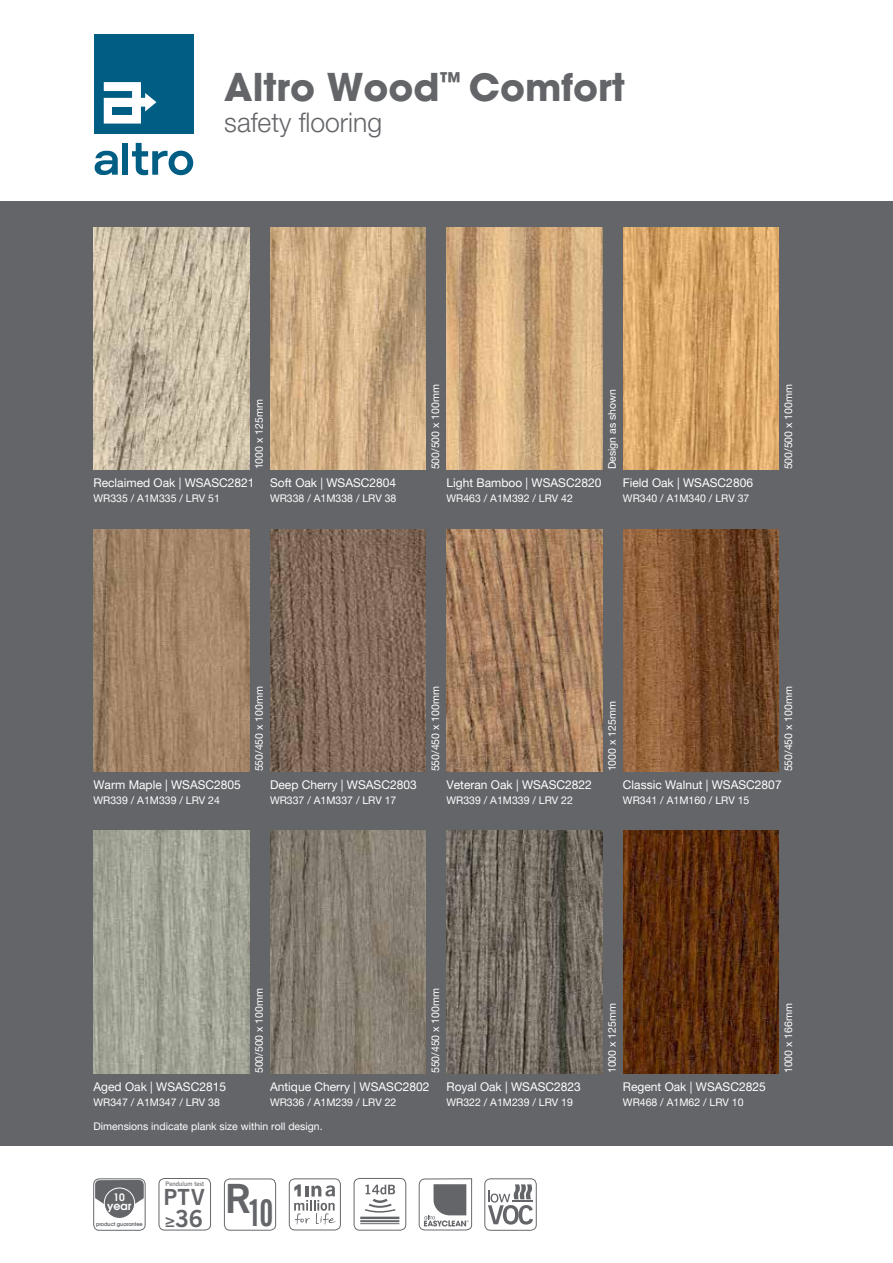
<style>
.page{position:relative;width:893px;height:1263px;background:#fff}
.page>*{position:absolute;margin:0;border:0;box-sizing:border-box;transform-origin:0 0}
.t1{font:700 37.5px "Avant Garde";color:#636569}
.t2{font:300 27px "Helvetica Neue LT Pro";color:#636569}
.t3{font:700 23.55px "News Gothic BT";color:#636569}
.t4{font:700 22.05px "News Gothic BT";color:#636569}
.t5{font:12px "Helvetica Neue LT Pro";color:#fff}
.t6{font:600 11.1px "Avant Garde";color:#fff}
.t7{font:10.5px "Helvetica Neue LT Pro";color:#fff}
.t8{font:600 10.2px "Avant Garde";color:#fff}
.t9{font:600 6.15px "News Gothic BT";color:#636569}
.t10{font:600 5.1px "Avant Garde";color:#636569}
.s1{font-family:"Myriad Pro";font-size:17.7px}
.s2{font-stretch:extra-condensed;font-size:36.6px}
</style>
<div class="page">
<div style="left:0;top:202px;width:893px;height:943px;background:#636569"></div>
<div style="left:122px;top:143px;width:6px;height:32px;background:#005e85"></div>
<svg style="left:95px;top:151px;width:23px;height:24px"></svg>
<svg style="left:132px;top:143px;width:61px;height:32px"></svg>
<div style="left:95px;top:34px;width:99px;height:99px;background:#005e85"></div>
<svg style="left:104px;top:82px;width:52px;height:42px"></svg>
<div style="left:113px;top:107px;width:19px;height:7px;background:#005e85"></div>
<svg style="left:93px;top:1178px;width:53px;height:53px"></svg>
<svg style="left:158px;top:1178px;width:53px;height:52px"></svg>
<svg style="left:289px;top:1178px;width:52px;height:52px"></svg>
<svg style="left:224px;top:1178px;width:52px;height:53px"></svg>
<svg style="left:354px;top:1178px;width:52px;height:52px"></svg>
<svg style="left:484px;top:1178px;width:53px;height:53px"></svg>
<hr style="left:512px;top:1200px;width:21px;height:2px;background:#636569">
<svg style="left:419px;top:1178px;width:53px;height:52px"></svg>
<img style="left:94px;top:227px;width:155px;height:242px">
<img style="left:270px;top:227px;width:156px;height:242px">
<img style="left:447px;top:227px;width:155px;height:242px">
<img style="left:623px;top:227px;width:155px;height:242px">
<img style="left:94px;top:529px;width:155px;height:242px">
<img style="left:270px;top:529px;width:156px;height:242px">
<img style="left:447px;top:529px;width:155px;height:242px">
<img style="left:623px;top:529px;width:155px;height:242px">
<img style="left:94px;top:831px;width:155px;height:242px">
<img style="left:270px;top:831px;width:156px;height:242px">
<img style="left:447px;top:831px;width:155px;height:242px">
<img style="left:623px;top:831px;width:155px;height:242px">
<h1 class="t1" style="left:224px;top:63px;width:402px">Altro Wood<sup>™</sup> Comfort</h1>
<h2 class="t2" style="left:224px;top:106px;width:159px">safety flooring</h2>
<p class="t7" style="left:253px;top:469px;width:72px;rotate:-90deg">1000 x 125mm</p>
<p class="t5" style="left:94px;top:476px;width:162px">Reclaimed Oak | WSASC2821</p>
<p class="t7" style="left:94px;top:492px;width:128px">WR335 / A1M335 / LRV 51</p>
<p class="t5" style="left:270px;top:476px;width:128px">Soft Oak | WSASC2804</p>
<p class="t7" style="left:270px;top:492px;width:128px">WR338 / A1M338 / LRV 38</p>
<p class="t7" style="left:429px;top:469px;width:87px;rotate:-90deg">500/500 x 100mm</p>
<p class="t7" style="left:605px;top:469px;width:82px;rotate:-90deg">Design as shown</p>
<p class="t7" style="left:782px;top:469px;width:87px;rotate:-90deg">500/500 x 100mm</p>
<p class="t5" style="left:446px;top:476px;width:156px">Light Bamboo | WSASC2820</p>
<p class="t7" style="left:446px;top:492px;width:128px">WR463 / A1M392 / LRV 42</p>
<p class="t5" style="left:623px;top:476px;width:132px">Field Oak | WSASC2806</p>
<p class="t7" style="left:623px;top:492px;width:128px">WR340 / A1M340 / LRV 37</p>
<p class="t5" style="left:94px;top:778px;width:149px">Warm Maple | WSASC2805</p>
<p class="t7" style="left:94px;top:794px;width:128px">WR339 / A1M339 / LRV 24</p>
<p class="t7" style="left:253px;top:771px;width:87px;rotate:-90deg">550/450 x 100mm</p>
<p class="t7" style="left:429px;top:771px;width:87px;rotate:-90deg">550/450 x 100mm</p>
<p class="t5" style="left:270px;top:778px;width:148px">Deep Cherry | WSASC2803</p>
<p class="t7" style="left:270px;top:794px;width:128px">WR337 / A1M337 / LRV 17</p>
<p class="t5" style="left:446px;top:778px;width:147px">Veteran Oak | WSASC2822</p>
<p class="t7" style="left:446px;top:794px;width:128px">WR339 / A1M339 / LRV 22</p>
<p class="t7" style="left:606px;top:771px;width:72px;rotate:-90deg">1000 x 125mm</p>
<p class="t7" style="left:782px;top:771px;width:87px;rotate:-90deg">550/450 x 100mm</p>
<p class="t5" style="left:623px;top:778px;width:160px">Classic Walnut | WSASC2807</p>
<p class="t7" style="left:623px;top:794px;width:128px">WR341 / A1M160 / LRV 15</p>
<p class="t5" style="left:94px;top:1079px;width:134px">Aged Oak | WSASC2815</p>
<p class="t7" style="left:94px;top:1096px;width:128px">WR347 / A1M347 / LRV 38</p>
<p class="t7" style="left:253px;top:1073px;width:87px;rotate:-90deg">500/500 x 100mm</p>
<p class="t7" style="left:429px;top:1073px;width:87px;rotate:-90deg">550/450 x 100mm</p>
<p class="t5" style="left:270px;top:1079px;width:161px">Antique Cherry | WSASC2802</p>
<p class="t7" style="left:270px;top:1096px;width:128px">WR336 / A1M239 / LRV 22</p>
<p class="t5" style="left:446px;top:1079px;width:136px">Royal Oak | WSASC2823</p>
<p class="t7" style="left:446px;top:1096px;width:128px">WR322 / A1M239 / LRV 19</p>
<p class="t7" style="left:94px;top:1119px;width:231px">Dimensions indicate plank size within roll design.</p>
<p class="t8" style="left:114px;top:1191px;width:13px">10</p>
<p class="t6" style="left:107px;top:1198px;width:26px">year</p>
<p class="t10" style="left:96px;top:1221px;width:48px">product guarantee</p>
<p class="t9" style="left:166px;top:1180px;width:40px">Pendulum test</p>
<h3 class="t4" style="left:164px;top:1184px;width:43px">PTV</h3>
<h3 class="t3" style="left:165px;top:1204px;width:110px"><span class="s1">≥</span>36 <sup>R</sup><span class="s2">10</span></h3>
<p class="t7" style="left:606px;top:1073px;width:72px;rotate:-90deg">1000 x 125mm</p>
<p class="t7" style="left:782px;top:1073px;width:72px;rotate:-90deg">1000 x 166mm</p>
<p class="t5" style="left:623px;top:1079px;width:144px">Regent Oak | WSASC2825</p>
<p class="t7" style="left:623px;top:1096px;width:122px">WR468 / A1M62 / LRV 10</p>
</div>
